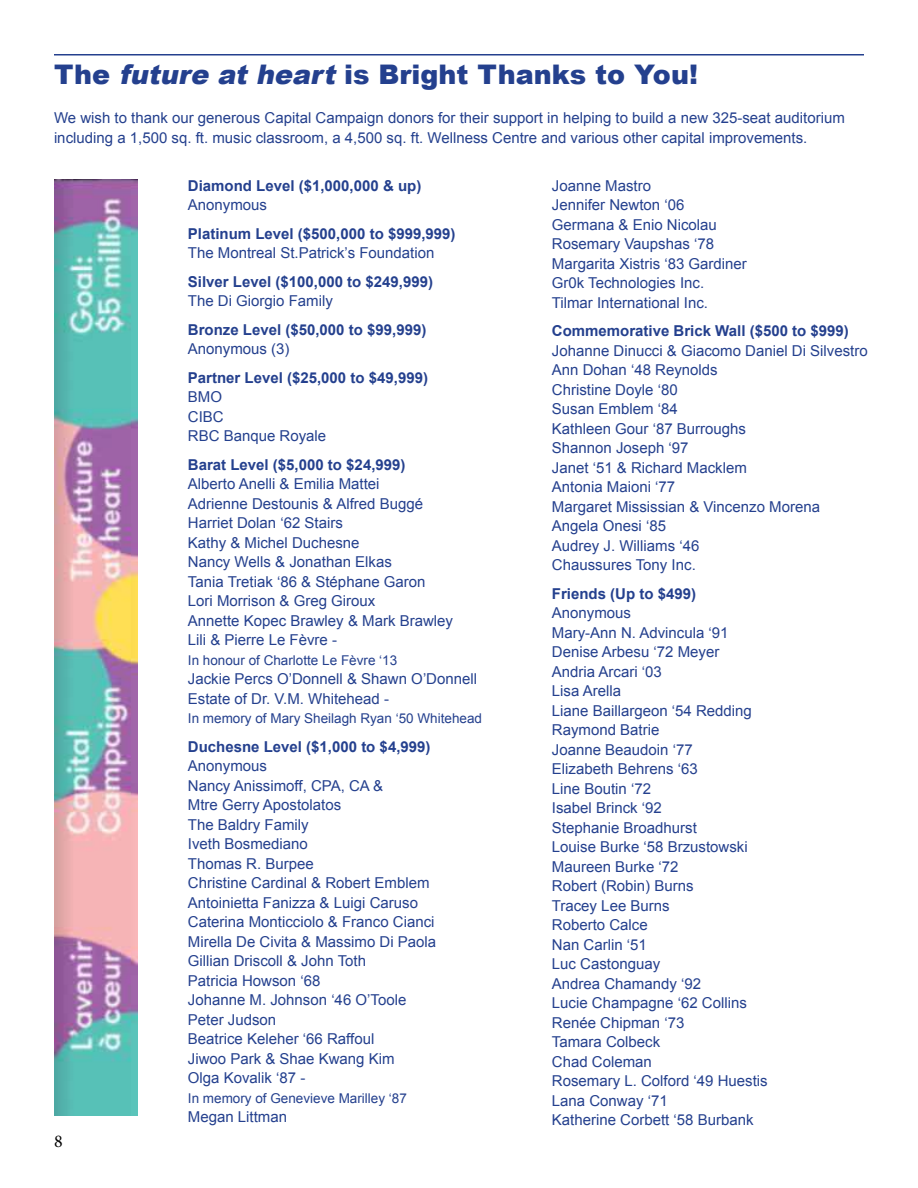
<style>
.page{position:relative;width:918px;height:1188px;background:#fff}
.page>*{position:absolute;margin:0;border:0;box-sizing:border-box;transform-origin:0 0}
.t1{font:900 27px "Arial";color:#24408e}
.t2{font:18px "Minion Pro";color:#000}
.t3{font:15px/19.5px "Arial";color:#24408e}
.t4{font:700 15px "Arial";color:#24408e}
.t5{font:13.5px "Arial";color:#24408e}
.s1{font-style:italic}
</style>
<div class="page">
<hr style="left:54px;top:54px;width:810px;height:1px;background:#24408e">
<img style="left:54px;top:180px;width:84px;height:936px">
<h1 class="t1" style="left:54px;top:64px;width:646px">The <span class="s1">future at heart</span> is Bright Thanks to You!</h1>
<p class="t3" style="left:54px;top:109px;width:792px">We wish to thank our generous Capital Campaign donors for their support in helping to build a new 325-seat auditorium including a 1,500 sq. ft. music classroom, a 4,500 sq. ft. Wellness Centre and various other capital improvements.</p>
<p class="t4" style="left:188px;top:179px;width:235px">Diamond Level ($1,000,000 &amp; up)</p>
<p class="t3" style="left:188px;top:196px;width:81px">Anonymous</p>
<p class="t4" style="left:188px;top:227px;width:269px">Platinum Level ($500,000 to $999,999)</p>
<p class="t3" style="left:188px;top:244px;width:248px">The Montreal St.Patrick’s Foundation</p>
<p class="t4" style="left:188px;top:275px;width:247px">Silver Level ($100,000 to $249,999)</p>
<p class="t3" style="left:188px;top:292px;width:147px">The Di Giorgio Family</p>
<p class="t4" style="left:188px;top:323px;width:240px">Bronze Level ($50,000 to $99,999)</p>
<p class="t3" style="left:188px;top:340px;width:103px">Anonymous (3)</p>
<p class="t4" style="left:188px;top:371px;width:242px">Partner Level ($25,000 to $49,999)</p>
<p class="t3" style="left:188px;top:388px;width:140px">BMO<br>CIBC<br>RBC Banque Royale</p>
<p class="t4" style="left:188px;top:458px;width:219px">Barat Level ($5,000 to $24,999)</p>
<p class="t3" style="left:188px;top:475px;width:267px">Alberto Anelli &amp; Emilia Mattei<br>Adrienne Destounis &amp; Alfred Buggé<br>Harriet Dolan ‘62 Stairs<br>Kathy &amp; Michel Duchesne<br>Nancy Wells &amp; Jonathan Elkas<br>Tania Tretiak ‘86 &amp; Stéphane Garon<br>Lori Morrison &amp; Greg Giroux<br>Annette Kopec Brawley &amp; Mark Brawley<br>Lili &amp; Pierre Le Fèvre -</p>
<p class="t5" style="left:188px;top:655px;width:211px">In honour of Charlotte Le Fèvre ‘13</p>
<p class="t3" style="left:188px;top:670px;width:291px">Jackie Percs O’Donnell &amp; Shawn O’Donnell<br>Estate of Dr. V.M. Whitehead -</p>
<p class="t5" style="left:188px;top:713px;width:296px">In memory of Mary Sheilagh Ryan ‘50 Whitehead</p>
<p class="t4" style="left:188px;top:740px;width:244px">Duchesne Level ($1,000 to $4,999)</p>
<p class="t3" style="left:188px;top:757px;width:250px">Anonymous<br>Nancy Anissimoff, CPA, CA &amp;<br>Mtre Gerry Apostolatos<br>The Baldry Family<br>Iveth Bosmediano<br>Thomas R. Burpee<br>Christine Cardinal &amp; Robert Emblem<br>Antoinietta Fanizza &amp; Luigi Caruso<br>Caterina Monticciolo &amp; Franco Cianci<br>Mirella De Civita &amp; Massimo Di Paola<br>Gillian Driscoll &amp; John Toth<br>Patricia Howson ‘68<br>Johanne M. Johnson ‘46 O’Toole<br>Peter Judson<br>Beatrice Keleher ‘66 Raffoul<br>Jiwoo Park &amp; Shae Kwang Kim<br>Olga Kovalik ‘87 -</p>
<p class="t5" style="left:188px;top:1093px;width:221px">In memory of Genevieve Marilley ‘87</p>
<p class="t3" style="left:188px;top:1108px;width:101px">Megan Littman</p>
<p class="t3" style="left:552px;top:177px;width:197px">Joanne Mastro<br>Jennifer Newton ‘06<br>Germana &amp; Enio Nicolau<br>Rosemary Vaupshas ‘78<br>Margarita Xistris ‘83 Gardiner<br>Gr0k Technologies Inc.<br>Tilmar International Inc.</p>
<p class="t4" style="left:552px;top:325px;width:299px">Commemorative Brick Wall ($500 to $999)</p>
<p class="t3" style="left:552px;top:342px;width:317px">Johanne Dinucci &amp; Giacomo Daniel Di Silvestro<br>Ann Dohan ‘48 Reynolds<br>Christine Doyle ‘80<br>Susan Emblem ‘84<br>Kathleen Gour ‘87 Burroughs<br>Shannon Joseph ‘97<br>Janet ‘51 &amp; Richard Macklem<br>Antonia Maioni ‘77<br>Margaret Mississian &amp; Vincenzo Morena<br>Angela Onesi ‘85<br>Audrey J. Williams ‘46<br>Chaussures Tony Inc.</p>
<p class="t4" style="left:552px;top:587px;width:146px">Friends (Up to $499)</p>
<p class="t3" style="left:552px;top:605px;width:217px">Anonymous<br>Mary-Ann N. Advincula ‘91<br>Denise Arbesu ‘72 Meyer<br>Andria Arcari ‘03<br>Lisa Arella<br>Liane Baillargeon ‘54 Redding<br>Raymond Batrie<br>Joanne Beaudoin ‘77<br>Elizabeth Behrens ‘63<br>Line Boutin ‘72<br>Isabel Brinck ‘92<br>Stephanie Broadhurst<br>Louise Burke ‘58 Brzustowski<br>Maureen Burke ‘72<br>Robert (Robin) Burns<br>Tracey Lee Burns<br>Roberto Calce<br>Nan Carlin ‘51<br>Luc Castonguay<br>Andrea Chamandy ‘92<br>Lucie Champagne ‘62 Collins<br>Renée Chipman ‘73<br>Tamara Colbeck<br>Chad Coleman<br>Rosemary L. Colford ‘49 Huestis<br>Lana Conway ‘71<br>Katherine Corbett ‘58 Burbank</p>
<p class="t2" style="left:54px;top:1130px;width:10px">8</p>
</div>
